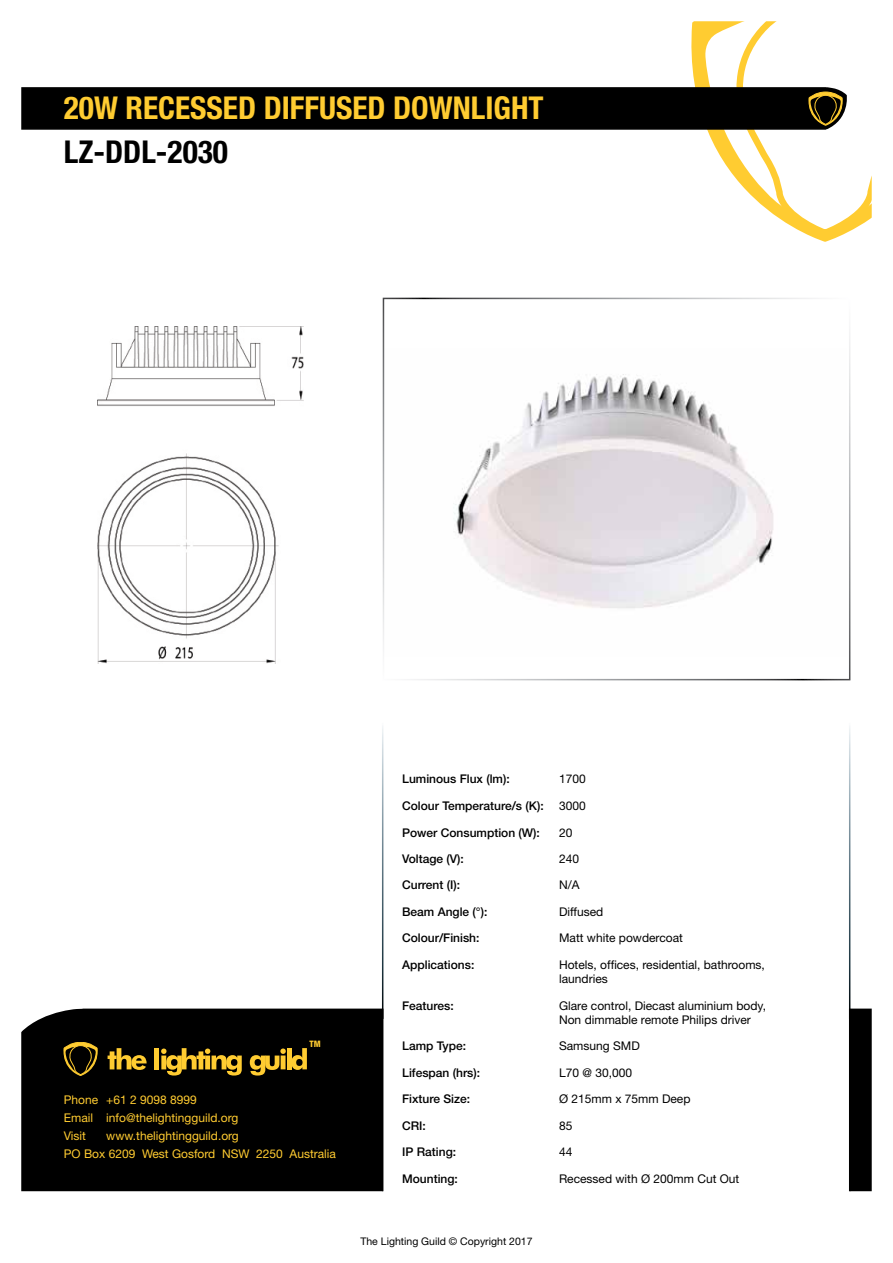
<style>
.page{position:relative;width:893px;height:1263px;background:#fff}
.page>*{position:absolute;margin:0;border:0;box-sizing:border-box;transform-origin:0 0}
.t1{font:700 condensed 31.5px "Helvetica Neue";color:#ffcc31}
.t2{font:700 condensed 31.5px "Helvetica Neue";color:#000}
.t3{font:12px/14.4px "Helvetica Neue";color:#000}
.t4{font:500 12px "Helvetica Neue";color:#000}
.t5{font:12px/18px "Helvetica Neue";color:#ffcc31}
.t6{font:10.5px "Helvetica Neue";color:#000}
.t7{font:800 condensed 8.85px "Helvetica Neue";color:#ffcc31}
</style>
<div class="page">
<div style="left:21px;top:1008px;width:362px;height:183px;background:#000"></div>
<div style="left:21px;top:87px;width:829px;height:43px;background:#000;border:2px solid #000"></div>
<hr style="left:382px;top:723px;width:1px;height:296px;background:#fff">
<hr style="left:382px;top:1009px;width:1px;height:182px;background:#000">
<svg style="left:638px;top:21px;width:234px;height:221px"></svg>
<hr style="left:849px;top:1009px;width:1px;height:182px;background:#000">
<div style="left:850px;top:1008px;width:22px;height:183px;background:#000;border:2px solid #000"></div>
<svg style="left:21px;top:1008px;width:286px;height:175px"></svg>
<img style="left:454px;top:374px;width:320px;height:234px">
<div style="left:383px;top:298px;width:467px;height:382px;border:2px solid #fff"></div>
<img style="left:97px;top:327px;width:206px;height:336px">
<h1 class="t1" style="left:64px;top:89px;width:481px">20W RECESSED DIFFUSED DOWNLIGHT</h1>
<h1 class="t2" style="left:64px;top:133px;width:166px">LZ-DDL-2030</h1>
<p class="t7" style="left:309px;top:1039px;width:13px">TM</p>
<p class="t5" style="left:64px;top:1091px;width:274px">Phone<br>Email<br>Visit<br>PO Box 6209 West Gosford NSW 2250 Australia</p>
<p class="t5" style="left:106px;top:1091px;width:134px">+61 2 9098 8999 info@thelightingguild.org www.thelightingguild.org</p>
<p class="t4" style="left:402px;top:772px;width:109px">Luminous Flux (lm):</p>
<p class="t3" style="left:559px;top:772px;width:28px">1700</p>
<p class="t4" style="left:402px;top:799px;width:143px">Colour Temperature/s (K):</p>
<p class="t3" style="left:559px;top:798px;width:28px">3000</p>
<p class="t4" style="left:402px;top:825px;width:139px">Power Consumption (W):</p>
<p class="t3" style="left:559px;top:825px;width:15px">20</p>
<p class="t4" style="left:402px;top:851px;width:63px">Voltage (V):</p>
<p class="t3" style="left:559px;top:851px;width:22px">240</p>
<p class="t4" style="left:402px;top:878px;width:60px">Current (I):</p>
<p class="t3" style="left:559px;top:878px;width:22px">N/A</p>
<p class="t4" style="left:402px;top:904px;width:87px">Beam Angle (°):</p>
<p class="t3" style="left:559px;top:904px;width:46px">Diffused</p>
<p class="t4" style="left:402px;top:931px;width:79px">Colour/Finish:</p>
<p class="t3" style="left:559px;top:931px;width:125px">Matt white powdercoat</p>
<p class="t4" style="left:402px;top:957px;width:74px">Applications:</p>
<p class="t3" style="left:559px;top:957px;width:207px">Hotels, offices, residential, bathrooms, laundries</p>
<p class="t4" style="left:402px;top:998px;width:53px">Features:</p>
<p class="t3" style="left:559px;top:998px;width:208px">Glare control, Diecast aluminium body,<br>Non dimmable remote Philips driver</p>
<p class="t4" style="left:402px;top:1039px;width:66px">Lamp Type:</p>
<p class="t3" style="left:559px;top:1039px;width:82px">Samsung SMD</p>
<p class="t4" style="left:402px;top:1065px;width:80px">Lifespan (hrs):</p>
<p class="t3" style="left:559px;top:1065px;width:74px">L70 @ 30,000</p>
<p class="t4" style="left:402px;top:1092px;width:70px">Fixture Size:</p>
<p class="t3" style="left:559px;top:1092px;width:133px">Ø 215mm x 75mm Deep</p>
<p class="t4" style="left:402px;top:1118px;width:25px">CRI:</p>
<p class="t3" style="left:559px;top:1118px;width:15px">85</p>
<p class="t4" style="left:402px;top:1145px;width:56px">IP Rating:</p>
<p class="t3" style="left:559px;top:1144px;width:15px">44</p>
<p class="t4" style="left:402px;top:1171px;width:57px">Mounting:</p>
<p class="t3" style="left:559px;top:1171px;width:182px">Recessed with Ø 200mm Cut Out</p>
<p class="t6" style="left:360px;top:1235px;width:174px">The Lighting Guild © Copyright 2017</p>
</div>
